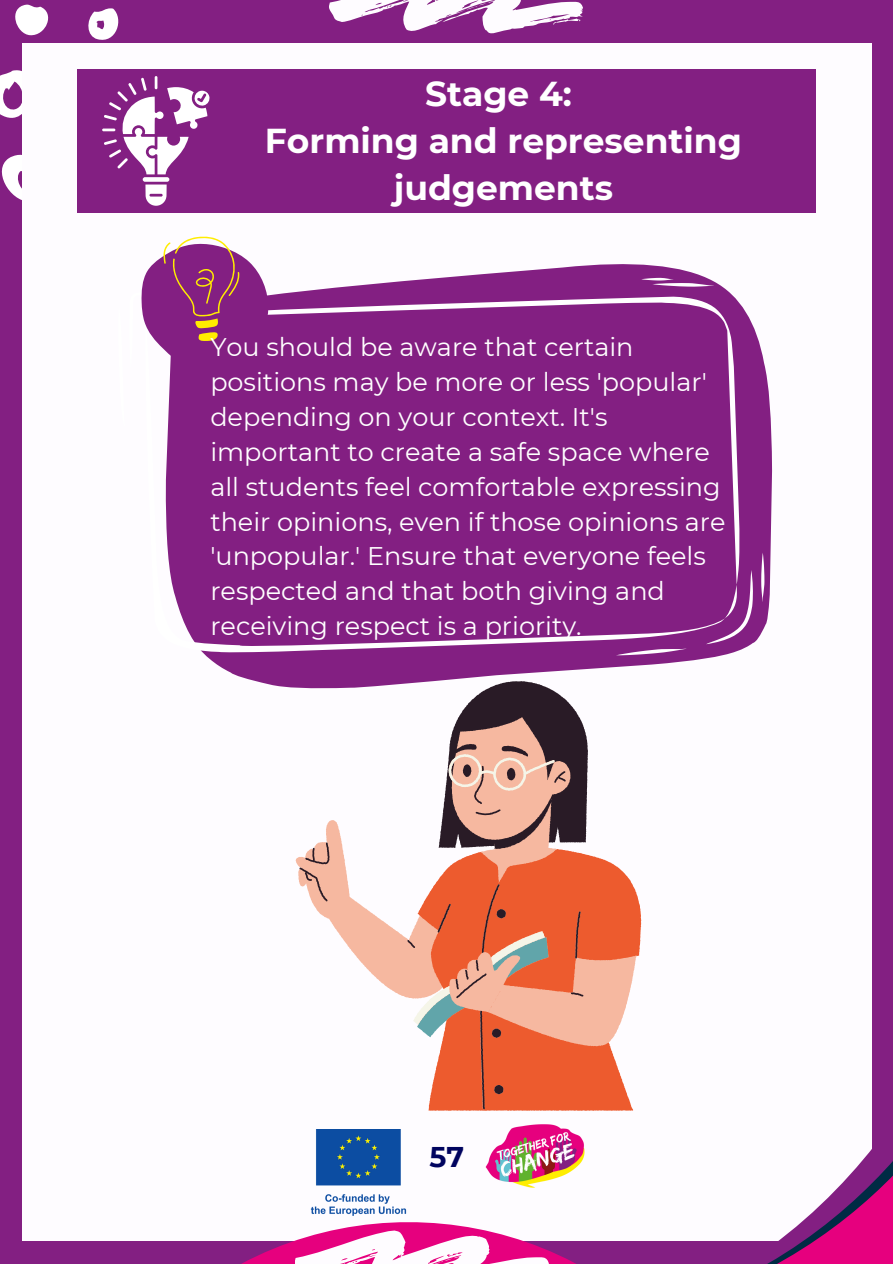
<style>
.page{position:relative;width:893px;height:1264px;background:#fff}
.page>*{position:absolute;margin:0;border:0;box-sizing:border-box;transform-origin:0 0}
.t1{font:700 34.5px/47.2px "Montserrat";color:#fff;text-align:center}
.t2{font:700 28.5px "Montserrat";color:#01045f}
.t3{font:25.5px/34.8px "Montserrat";color:#fff}
</style>
<div class="page">
<div style="left:0;top:0;width:892px;height:1263px;background:#831f82"></div>
<svg style="left:15px;top:4px;width:34px;height:32px"></svg>
<svg style="left:88px;top:8px;width:31px;height:32px"></svg>
<svg style="left:0;top:64px;width:23px;height:71px"></svg>
<svg style="left:1px;top:152px;width:22px;height:50px"></svg>
<div style="left:23px;top:43px;width:848px;height:1197px;background:#fefcff"></div>
<svg style="left:195px;top:1110px;width:422px;height:153px"></svg>
<svg style="left:329px;top:0;width:253px;height:34px"></svg>
<svg style="left:295px;top:1230px;width:253px;height:33px;background:#f188c3"></svg>
<svg style="left:617px;top:1063px;width:275px;height:200px"></svg>
<div style="left:77px;top:69px;width:738px;height:143px;background:#831f82"></div>
<svg style="left:102px;top:76px;width:108px;height:130px"></svg>
<svg style="left:230px;top:264px;width:543px;height:424px"></svg>
<div style="left:165px;top:276px;width:587px;height:396px;background:#831f82"></div>
<svg style="left:701px;top:552px;width:65px;height:92px;background:#90378f"></svg>
<svg style="left:641px;top:277px;width:73px;height:13px"></svg>
<svg style="left:615px;top:647px;width:71px;height:9px"></svg>
<svg style="left:141px;top:236px;width:127px;height:192px"></svg>
<svg style="left:428px;top:855px;width:213px;height:255px;fill:#ed5b2f"></svg>
<svg style="left:299px;top:681px;width:289px;height:428px"></svg>
<svg style="left:413px;top:754px;width:141px;height:283px;background:#df977f"></svg>
<p class="t1" style="left:265px;top:70px;width:478px">Stage 4:<br>Forming and representing judgements</p>
<p class="t3" style="left:210px;top:329px;width:516px">You should be aware that certain positions may be more or less 'popular' depending on your context. It's important to create a safe space where all students feel comfortable expressing their opinions, even if those opinions are 'unpopular.' Ensure that everyone feels respected and that both giving and receiving respect is a priority.</p>
<p class="t2" style="left:429px;top:1139px;width:36px">57</p>
</div>
